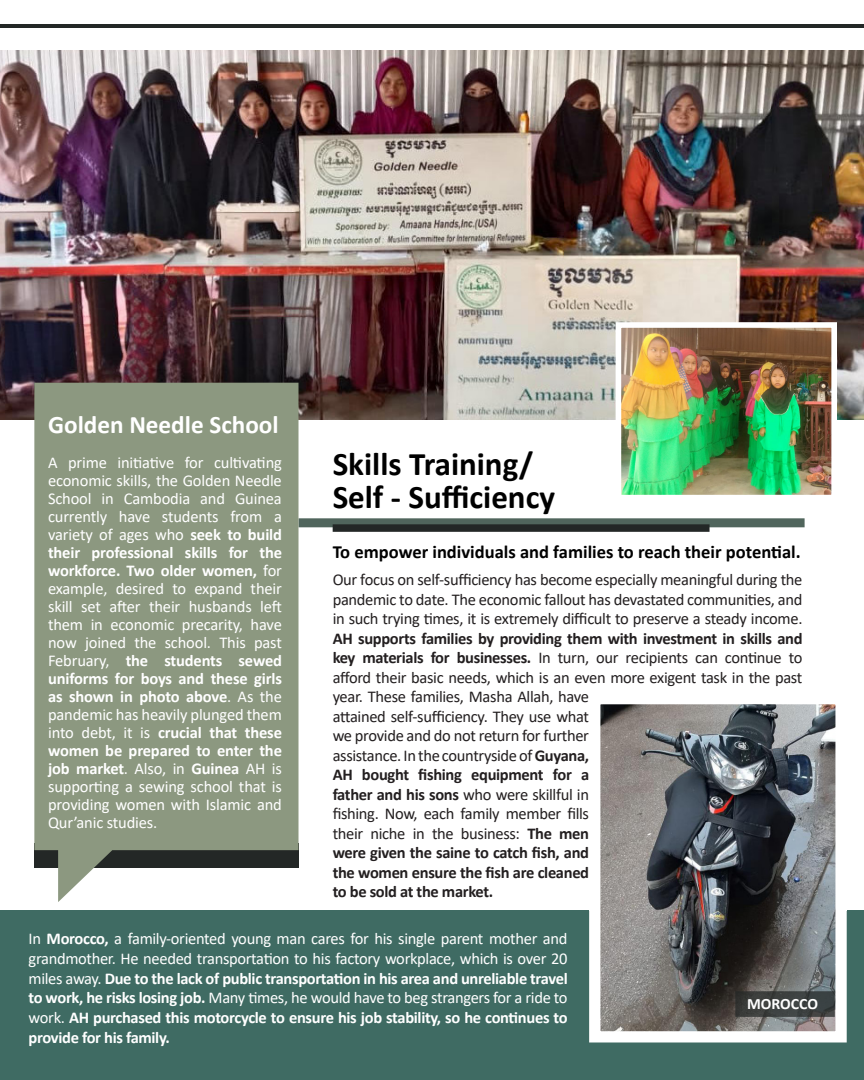
<style>
.page{position:relative;width:864px;height:1080px;background:#fff}
.page>*{position:absolute;margin:0;border:0;box-sizing:border-box;transform-origin:0 0}
._2nd_PAGE{font:700 33px "Calibri";color:#000}
._2nd_PAGE-2{font:700 25.2px "Calibri";color:#fff}
._2nd_PAGE-3{font:700 18.6px "Calibri";color:#000}
._2nd_PAGE-4{font:16.5px/18px "Calibri";letter-spacing:-.02em;color:#fff;text-align:justify}
._2nd_PAGE-5{font:16.5px/19.5px "Calibri";letter-spacing:-.02em;color:#231f20}
._2nd_PAGE-6{font:700 15.75px "Calibri";color:#fff}
.s1{font-weight:700}
</style>
<div class="page">
<img style="left:0;top:50px;width:864px;height:369px">
<div style="left:0;top:911px;width:864px;height:169px;background:#3f6b63"></div>
<img style="left:623px;top:329px;width:207px;height:164px">
<div style="left:616px;top:322px;width:221px;height:178px;border:6px solid #fff"></div>
<div style="left:299px;top:518px;width:506px;height:9px;background:#50655c"></div>
<div style="left:333px;top:524px;width:377px;height:8px;background:#232726"></div>
<img style="left:601px;top:705px;width:234px;height:325px">
<div style="left:589px;top:693px;width:258px;height:349px;border:11px solid #fff"></div>
<hr style="left:0;top:24px;width:864px;height:4px;background:#232726">
<svg style="left:34px;top:383px;width:265px;height:519px;background:#909b85"></svg>
<svg style="left:735px;top:991px;width:100px;height:26px;background:#3b3f3e"></svg>
<p class="_2nd_PAGE-2" style="left:48px;top:407px;width:232px">Golden Needle School</p>
<p class="_2nd_PAGE-4" style="left:48px;top:454px;width:235px">A prime initiative for cultivating economic skills, the Golden Needle School in Cambodia and Guinea currently have students from a variety of ages who <span class="s1">seek to build their professional skills for the workforce. Two older women,</span> for example, desired to expand their skill set after their husbands left them in economic precarity, have now joined the school. This past February, <span class="s1">the students sewed uniforms for boys and these girls as shown in photo above</span>. As the pandemic has heavily plunged them into debt, it is <span class="s1">crucial that these women be prepared to enter the job market</span>. Also, in <span class="s1">Guinea</span> AH is supporting a sewing school that is providing women with Islamic and Qur’anic studies.</p>
<p class="_2nd_PAGE" style="left:333px;top:440px;width:202px">Skills Training/</p>
<p class="_2nd_PAGE" style="left:333px;top:473px;width:224px">Self - Sufficiency</p>
<p class="_2nd_PAGE-3" style="left:333px;top:539px;width:470px">To empower individuals and families to reach their potential.</p>
<p class="_2nd_PAGE-5" style="left:333px;top:570px;width:472px">Our focus on self-sufficiency has become especially meaningful during the pandemic to date. The economic fallout has devastated communities, and in such trying times, it is extremely difficult to preserve a steady income.<br><span class="s1">AH supports families by providing them with investment in skills and key materials for businesses.</span> In turn, our recipients can continue to afford their basic needs, which is an even more exigent task in the past year. These families, Masha Allah, have<br>attained self-sufficiency. They use what<br>we provide and do not return for further<br>assistance. In the countryside of <span class="s1">Guyana,<br>AH bought fishing equipment for a<br>father and his sons</span> who were skillful in<br>fishing. Now, each family member fills<br>their niche in the business: <span class="s1">The men<br>were given the saine to catch fish, and<br>the women ensure the fish are cleaned<br>to be sold at the market.</span></p>
<p class="_2nd_PAGE-4" style="left:29px;top:928px;width:541px;line-height:19.8px">In <span class="s1">Morocco,</span> a family-oriented young man cares for his single parent mother and grandmother. He needed transportation to his factory workplace, which is over 20 miles away. <span class="s1">Due to the lack of public transportation in his area and unreliable travel to work, he risks losing job.</span> Many times, he would have to beg strangers for a ride to work. <span class="s1">AH purchased this motorcycle to ensure his job stability, so he continues to provide for his family.</span></p>
<p class="_2nd_PAGE-6" style="left:747px;top:993px;width:72px">MOROCCO</p>
</div>
